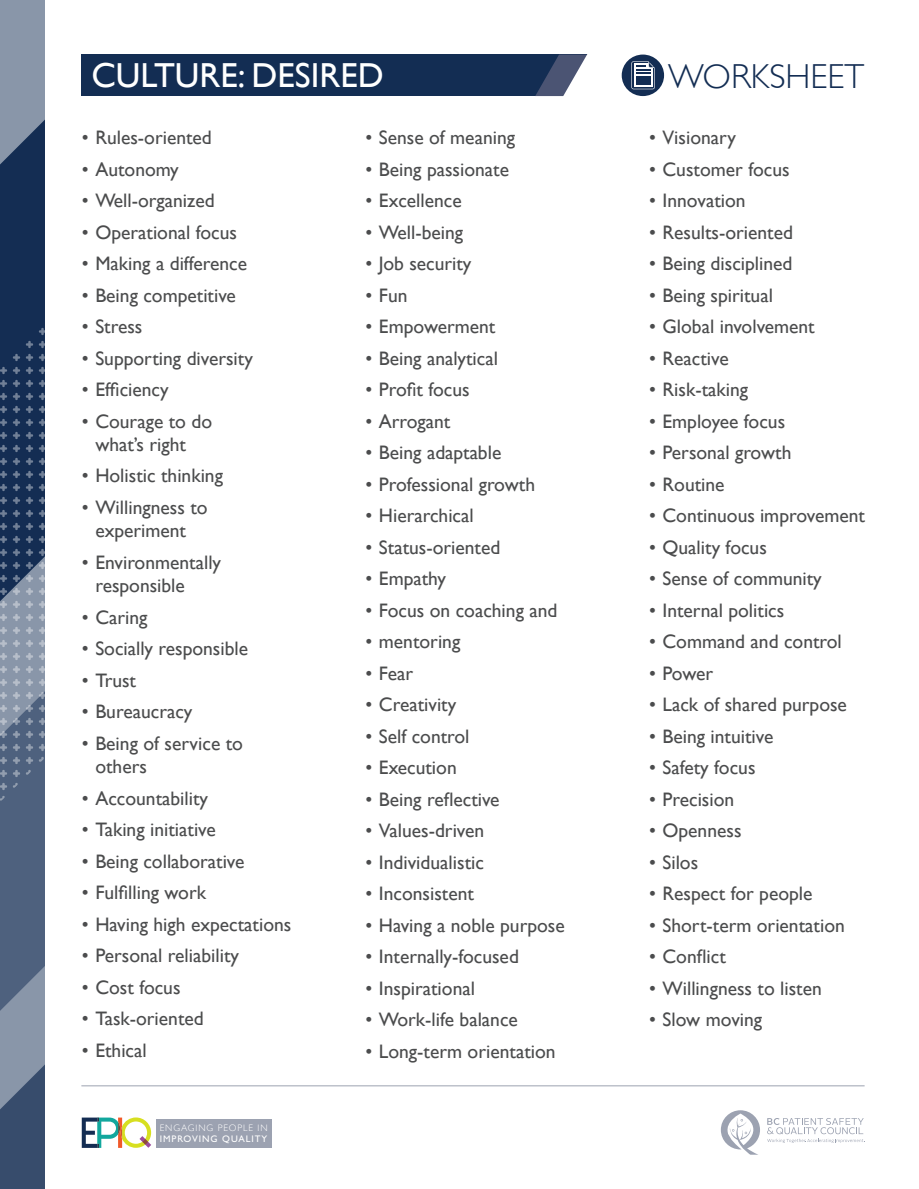
<style>
.page{position:relative;width:919px;height:1189px;background:#fff}
.page>*{position:absolute;margin:0;border:0;box-sizing:border-box;transform-origin:0 0}
.t1{font:34.65px "Gill Sans";color:#fff}
.t2{font:300 34.65px "Gill Sans";color:#132d53}
.t3{font:19.5px/23.4px "Gill Sans";color:#4b4c4d}
.t4{font:9.6px "Gill Sans";letter-spacing:.1em;color:#fff}
.t5{font:300 9.3px "Gill Sans";letter-spacing:.1em;color:#fff}
</style>
<div class="page">
<div style="left:82px;top:55px;width:525px;height:41px;background:#132d53"></div>
<svg style="left:535px;top:54px;width:130px;height:43px"></svg>
<div style="left:636px;top:76px;width:14px;height:9px;background:#132d53"></div>
<div style="left:0;top:0;width:44px;height:1189px;background:#8996a9"></div>
<svg style="left:721px;top:1110px;width:144px;height:44px"></svg>
<div style="left:156px;top:1118px;width:115px;height:29px;background:#9ca2b1"></div>
<svg style="left:82px;top:1117px;width:69px;height:31px"></svg>
<hr style="left:81px;top:1085px;width:783px;height:1px;background:#9da3b1">
<svg style="left:0;top:120px;width:44px;height:1069px"></svg>
<p class="t1" style="left:91px;top:55px;width:294px">CULTURE: DESIRED</p>
<p class="t2" style="left:668px;top:49px;width:198px">WORKSHEET</p>
<p class="t3" style="left:82px;top:125px;width:132px">• Rules-oriented</p>
<p class="t3" style="left:82px;top:157px;width:98px">• Autonomy</p>
<p class="t3" style="left:82px;top:188px;width:134px">• Well-organized</p>
<p class="t3" style="left:82px;top:220px;width:157px">• Operational focus</p>
<p class="t3" style="left:82px;top:251px;width:167px">• Making a difference</p>
<p class="t3" style="left:82px;top:283px;width:156px">• Being competitive</p>
<p class="t3" style="left:82px;top:314px;width:62px">• Stress</p>
<p class="t3" style="left:82px;top:346px;width:173px">• Supporting diversity</p>
<p class="t3" style="left:82px;top:377px;width:88px">• Efficiency</p>
<p class="t3" style="left:95px;top:409px;width:118px;text-indent:-14px">• Courage to do what’s right</p>
<p class="t3" style="left:82px;top:464px;width:143px">• Holistic thinking</p>
<p class="t3" style="left:82px;top:495px;width:127px;text-align:center">• Willingness to experiment</p>
<p class="t3" style="left:95px;top:550px;width:127px;text-indent:-14px">• Environmentally responsible</p>
<p class="t3" style="left:82px;top:605px;width:67px">• Caring</p>
<p class="t3" style="left:82px;top:637px;width:168px">• Socially responsible</p>
<p class="t3" style="left:82px;top:668px;width:56px">• Trust</p>
<p class="t3" style="left:82px;top:700px;width:112px">• Bureaucracy</p>
<p class="t3" style="left:95px;top:731px;width:149px;text-indent:-14px">• Being of service to others</p>
<p class="t3" style="left:82px;top:786px;width:128px">• Accountability</p>
<p class="t3" style="left:82px;top:818px;width:135px">• Taking initiative</p>
<p class="t3" style="left:82px;top:849px;width:164px">• Being collaborative</p>
<p class="t3" style="left:82px;top:881px;width:126px">• Fulfilling work</p>
<p class="t3" style="left:82px;top:912px;width:211px">• Having high expectations</p>
<p class="t3" style="left:82px;top:944px;width:159px">• Personal reliability</p>
<p class="t3" style="left:82px;top:975px;width:100px">• Cost focus</p>
<p class="t3" style="left:82px;top:1007px;width:123px">• Task-oriented</p>
<p class="t3" style="left:82px;top:1038px;width:66px">• Ethical</p>
<p class="t5" style="left:160px;top:1122px;width:109px">ENGAGING PEOPLE IN</p>
<p class="t4" style="left:160px;top:1132px;width:109px">IMPROVING QUALITY</p>
<p class="t3" style="left:365px;top:125px;width:151px">• Sense of meaning</p>
<p class="t3" style="left:365px;top:157px;width:145px">• Being passionate</p>
<p class="t3" style="left:365px;top:188px;width:98px">• Excellence</p>
<p class="t3" style="left:365px;top:220px;width:99px">• Well-being</p>
<p class="t3" style="left:365px;top:251px;width:108px">• Job security</p>
<p class="t3" style="left:365px;top:283px;width:44px">• Fun</p>
<p class="t3" style="left:365px;top:314px;width:131px">• Empowerment</p>
<p class="t3" style="left:365px;top:346px;width:134px">• Being analytical</p>
<p class="t3" style="left:365px;top:377px;width:106px">• Profit focus</p>
<p class="t3" style="left:365px;top:409px;width:86px">• Arrogant</p>
<p class="t3" style="left:365px;top:440px;width:137px">• Being adaptable</p>
<p class="t3" style="left:365px;top:472px;width:171px">• Professional growth</p>
<p class="t3" style="left:365px;top:503px;width:110px">• Hierarchical</p>
<p class="t3" style="left:365px;top:535px;width:136px">• Status-oriented</p>
<p class="t3" style="left:365px;top:566px;width:82px">• Empathy</p>
<p class="t3" style="left:365px;top:598px;width:193px">• Focus on coaching and</p>
<p class="t3" style="left:365px;top:629px;width:96px">• mentoring</p>
<p class="t3" style="left:365px;top:661px;width:49px">• Fear</p>
<p class="t3" style="left:365px;top:692px;width:92px">• Creativity</p>
<p class="t3" style="left:365px;top:724px;width:106px">• Self control</p>
<p class="t3" style="left:365px;top:755px;width:93px">• Execution</p>
<p class="t3" style="left:365px;top:787px;width:136px">• Being reflective</p>
<p class="t3" style="left:365px;top:818px;width:120px">• Values-driven</p>
<p class="t3" style="left:365px;top:850px;width:120px">• Individualistic</p>
<p class="t3" style="left:365px;top:881px;width:110px">• Inconsistent</p>
<p class="t3" style="left:365px;top:913px;width:201px">• Having a noble purpose</p>
<p class="t3" style="left:365px;top:944px;width:155px">• Internally-focused</p>
<p class="t3" style="left:365px;top:976px;width:111px">• Inspirational</p>
<p class="t3" style="left:365px;top:1007px;width:154px">• Work-life balance</p>
<p class="t3" style="left:365px;top:1039px;width:192px">• Long-term orientation</p>
<p class="t3" style="left:649px;top:125px;width:89px">• Visionary</p>
<p class="t3" style="left:649px;top:157px;width:142px">• Customer focus</p>
<p class="t3" style="left:649px;top:188px;width:98px">• Innovation</p>
<p class="t3" style="left:649px;top:220px;width:146px">• Results-oriented</p>
<p class="t3" style="left:649px;top:251px;width:145px">• Being disciplined</p>
<p class="t3" style="left:649px;top:283px;width:125px">• Being spiritual</p>
<p class="t3" style="left:649px;top:314px;width:167px">• Global involvement</p>
<p class="t3" style="left:649px;top:346px;width:81px">• Reactive</p>
<p class="t3" style="left:649px;top:377px;width:101px">• Risk-taking</p>
<p class="t3" style="left:649px;top:409px;width:138px">• Employee focus</p>
<p class="t3" style="left:649px;top:440px;width:144px">• Personal growth</p>
<p class="t3" style="left:649px;top:472px;width:77px">• Routine</p>
<p class="t3" style="left:649px;top:503px;width:217px">• Continuous improvement</p>
<p class="t3" style="left:649px;top:535px;width:119px">• Quality focus</p>
<p class="t3" style="left:649px;top:566px;width:174px">• Sense of community</p>
<p class="t3" style="left:649px;top:598px;width:137px">• Internal politics</p>
<p class="t3" style="left:649px;top:629px;width:194px">• Command and control</p>
<p class="t3" style="left:649px;top:661px;width:66px">• Power</p>
<p class="t3" style="left:649px;top:692px;width:199px">• Lack of shared purpose</p>
<p class="t3" style="left:649px;top:724px;width:126px">• Being intuitive</p>
<p class="t3" style="left:649px;top:755px;width:108px">• Safety focus</p>
<p class="t3" style="left:649px;top:787px;width:87px">• Precision</p>
<p class="t3" style="left:649px;top:818px;width:94px">• Openness</p>
<p class="t3" style="left:649px;top:850px;width:51px">• Silos</p>
<p class="t3" style="left:649px;top:881px;width:165px">• Respect for people</p>
<p class="t3" style="left:649px;top:913px;width:197px">• Short-term orientation</p>
<p class="t3" style="left:649px;top:944px;width:78px">• Conflict</p>
<p class="t3" style="left:649px;top:976px;width:174px">• Willingness to listen</p>
<p class="t3" style="left:649px;top:1007px;width:115px">• Slow moving</p>
</div>
